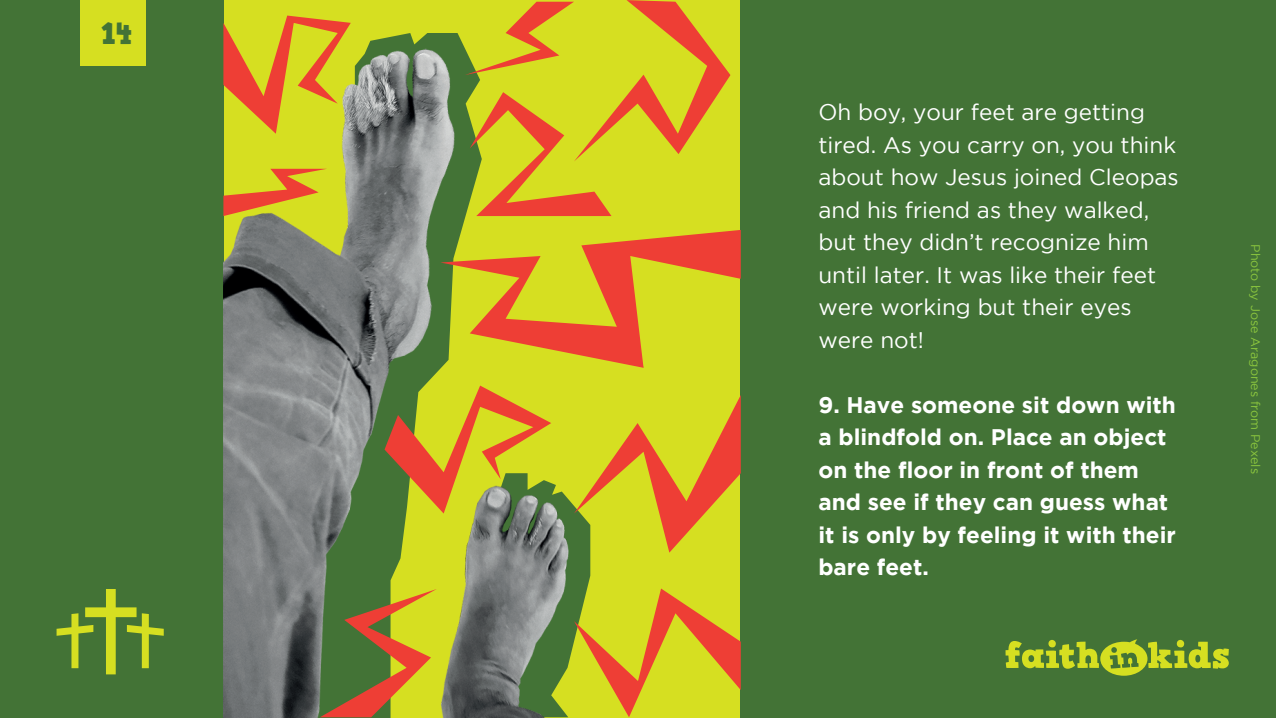
<style>
.page{position:relative;width:1276px;height:718px;background:#fff}
.page>*{position:absolute;margin:0;border:0;box-sizing:border-box;transform-origin:0 0}
.t1{font:30px "HVD Comic Serif Pro";color:#437336}
.t2{font:22.5px/32.5px "Gotham";color:#fff}
.t3{font:700 22.5px/32.5px "Gotham";color:#fff}
.t4{font:12.5px "Gotham";color:#8bc63e}
</style>
<div class="page">
<div style="left:223px;top:0;width:518px;height:718px;background:#d6df21"></div>
<div style="left:0;top:0;width:223px;height:718px;background:#437336"></div>
<img style="left:223px;top:45px;width:345px;height:673px">
<div style="left:80px;top:0;width:66px;height:66px;background:#d6df21"></div>
<div style="left:741px;top:0;width:535px;height:718px;background:#437336"></div>
<svg style="left:1005px;top:639px;width:224px;height:36px"></svg>
<svg style="left:57px;top:589px;width:107px;height:85px"></svg>
<svg style="left:223px;top:16px;width:128px;height:118px"></svg>
<svg style="left:440px;top:230px;width:301px;height:138px"></svg>
<svg style="left:223px;top:169px;width:104px;height:47px"></svg>
<svg style="left:465px;top:0;width:265px;height:216px"></svg>
<svg style="left:320px;top:385px;width:421px;height:332px"></svg>
<h1 class="t1" style="left:101px;top:14px;width:33px">14</h1>
<p class="t2" style="left:818px;top:95px;width:362px">Oh boy, your feet are getting tired. As you carry on, you think about how Jesus joined Cleopas and his friend as they walked, but they didn’t recognize him until later. It was like their feet were working but their eyes were not!</p>
<p class="t3" style="left:818px;top:388px;width:359px">9. Have someone sit down with a blindfold on. Place an object on the floor in front of them and see if they can guess what it is only by feeling it with their bare feet.</p>
<p class="t4" style="left:1262px;top:244px;width:231px;rotate:90deg">Photo by Jose Aragones from Pexels</p>
</div>
